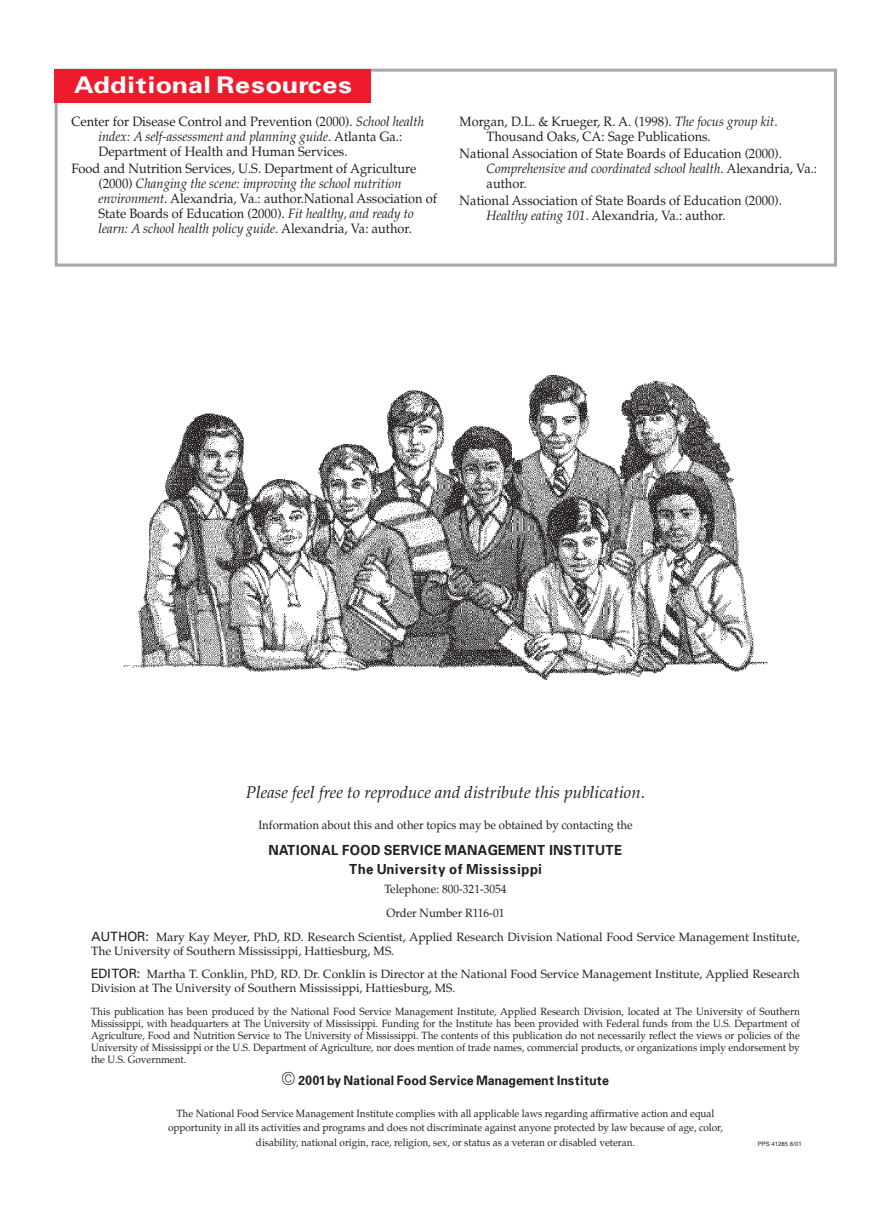
<style>
.page{position:relative;width:891px;height:1215px;background:#fff}
.page>*{position:absolute;margin:0;border:0;box-sizing:border-box;transform-origin:0 0}
.t1{font:700 21px "Uniform";color:#fff;scale:1.2 1}
.t2{font:italic 16.8px "Palatino";color:#231f20}
.t3{font:13.5px/15px "Palatino";color:#231f20;scale:.95 1}
.t4{font:700 12.75px/18.6px "Uniform";letter-spacing:.03em;color:#231f20;text-align:center;scale:.95 1}
.t5{font:12px/23.2px "Palatino";color:#231f20}
.t6{font:12px/23.7px "Palatino";color:#231f20;text-align:center;scale:.95 1}
.t7{font:700 12px "Uniform";color:#231f20;scale:.95 1}
.t8{font:10.5px/12px "Palatino";color:#231f20;text-align:justify;scale:.95 1}
.t9{font:6px "Helvetica";color:#231f20}
.s1{font-style:italic}
.s2{font-family:"Uniform"}
.s3{font-size:16.8px}
</style>
<div class="page">
<div style="left:55px;top:69px;width:782px;height:198px;border:3px solid #a8a9ad"></div>
<div style="left:55px;top:69px;width:316px;height:33px;background:#ee1b2c"></div>
<img style="left:123px;top:374px;width:645px;height:306px">
<h1 class="t1" style="left:73px;top:76px;width:234px">Additional Resources</h1>
<p class="t3" style="left:99px;top:115px;width:344px;text-indent:-27px">Center for Disease Control and Prevention (2000). <span class="s1">School health index: A self-assessment and planning guide</span>. Atlanta Ga.:<br>Department of Health and Human Services.</p>
<p class="t3" style="left:99px;top:163px;width:358px;text-indent:-27px">Food and Nutrition Services, U.S. Department of Agriculture (2000) <span class="s1">Changing the scene: improving the school nutrition environment</span>. Alexandria, Va.: author.National Association of State Boards of Education (2000). <span class="s1">Fit healthy, and ready to learn: A school health policy guide</span>. Alexandria, Va: author.</p>
<p class="t3" style="left:487px;top:115px;width:308px;text-indent:-27px">Morgan, D.L. &amp; Krueger, R. A. (1998). <span class="s1">The focus group kit</span>.<br>Thousand Oaks, CA: Sage Publications.</p>
<p class="t3" style="left:487px;top:148px;width:349px;text-indent:-27px">National Association of State Boards of Education (2000).<br><span class="s1">Comprehensive and coordinated school health</span>. Alexandria, Va.: author.</p>
<p class="t3" style="left:487px;top:195px;width:312px;text-indent:-27px">National Association of State Boards of Education (2000).<br><span class="s1">Healthy eating 101</span>. Alexandria, Va.: author.</p>
<h2 class="t2" style="left:246px;top:786px;width:401px">Please feel free to reproduce and distribute this publication.</h2>
<p class="t6" style="left:258px;top:814px;width:395px">Information about this and other topics may be obtained by contacting the</p>
<p class="t4" style="left:269px;top:842px;width:374px">NATIONAL FOOD SERVICE MANAGEMENT INSTITUTE<br>The University of Mississippi</p>
<p class="t6" style="left:91px;top:879px;width:748px">Telephone: 800-321-3054<br>Order Number R116-01<br><span class="s2">AUTHOR:</span> Mary Kay Meyer, PhD, RD. Research Scientist, Applied Research Division National Food Service Management Institute,</p>
<p class="t5" style="left:91px;top:940px;width:710px">The University of Southern Mississippi, Hattiesburg, MS.<br><span class="s2">EDITOR:</span> Martha T. Conklin, PhD, RD. Dr. Conklin is Director at the National Food Service Management Institute, Applied Research</p>
<p class="t5" style="left:91px;top:978px;width:366px">Division at The University of Southern Mississippi, Hattiesburg, MS.</p>
<p class="t8" style="left:91px;top:1007px;width:748px">This publication has been produced by the National Food Service Management Institute, Applied Research Division, located at The University of Southern Mississippi, with headquarters at The University of Mississippi. Funding for the Institute has been provided with Federal funds from the U.S. Department of Agriculture, Food and Nutrition Service to The University of Mississippi. The contents of this publication do not necessarily reflect the views or policies of the University of Mississippi or the U.S. Department of Agriculture, nor does mention of trade names, commercial products, or organizations imply endorsement by the U.S. Government.</p>
<p class="t7" style="left:282px;top:1076px;width:347px"><span class="s3">©</span> 2001 by National Food Service Management Institute</p>
<p class="t8" style="left:168px;top:1108px;width:586px;line-height:14.1px;text-align:center">The National Food Service Management Institute complies with all applicable laws regarding affirmative action and equal opportunity in all its activities and programs and does not discriminate against anyone protected by law because of age, color, disability, national origin, race, religion, sex, or status as a veteran or disabled veteran.</p>
<p class="t9" style="left:758px;top:1141px;width:46px">PPS 41285 8/01</p>
</div>
